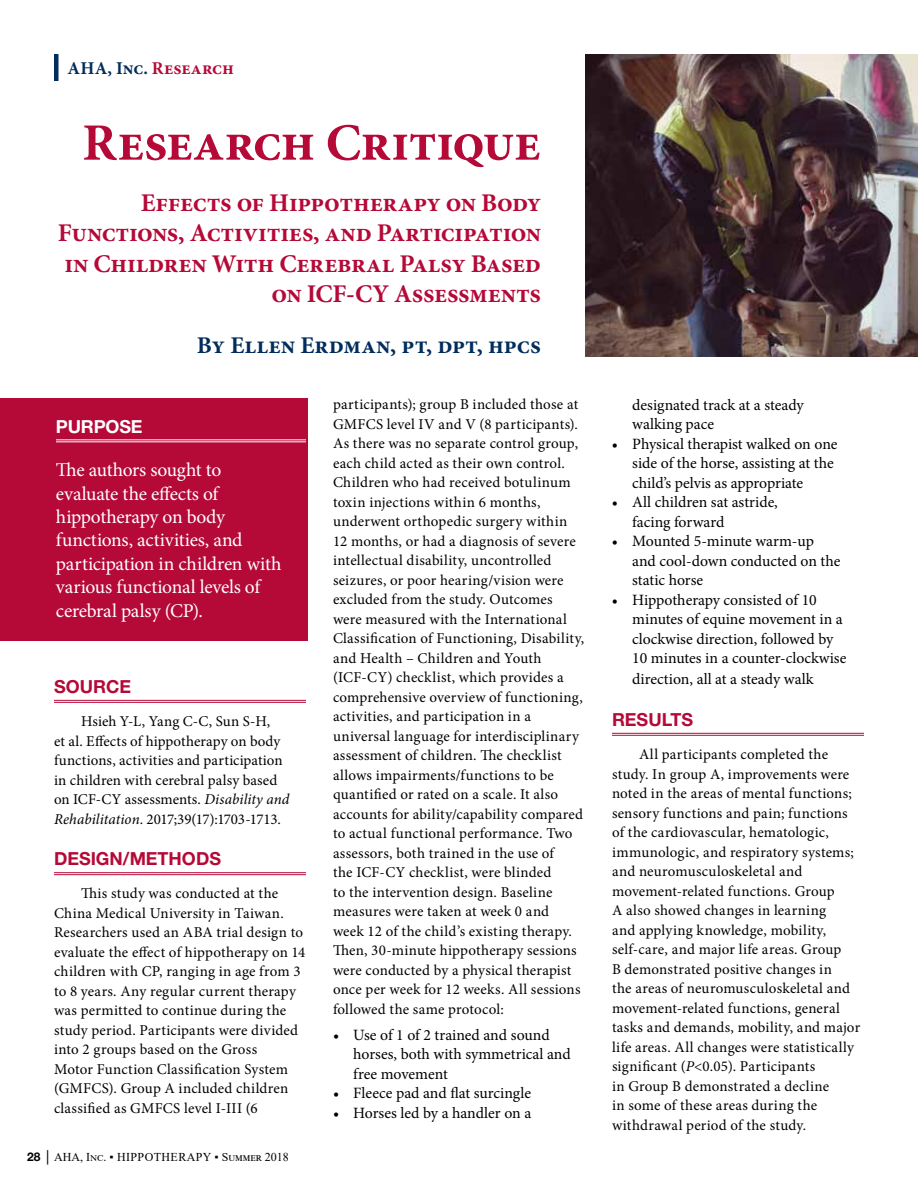
<style>
.page{position:relative;width:918px;height:1188px;background:#fff}
.page>*{position:absolute;margin:0;border:0;box-sizing:border-box;transform-origin:0 0}
.t1{font:700 52.5px "Minion Pro";letter-spacing:-.015em;color:#b50938}
.t2{font:700 25.5px/30.6px "Minion Pro";letter-spacing:-.015em;color:#b50938;text-align:right}
.t3{font:700 24px "Minion Pro";color:#002d5b}
.t4{font:19.5px/23.4px "Minion Pro";letter-spacing:-.015em;color:#fff}
.t5{font:700 18px "Helvetica Neue LT Std";color:#b50938}
.t6{font:700 18px "Minion Pro";letter-spacing:.005em;color:#002d5b}
.t7{font:700 18px "Helvetica Neue LT Std";letter-spacing:-.01em;color:#fff}
.t8{font:15.75px/19.5px "Minion Pro";color:#000}
.t9{font:15px/19.5px "Minion Pro";letter-spacing:.01em;color:#000}
.t10{font:15px/19.5px "Minion Pro";letter-spacing:-.01em;color:#000}
.t11{font:12px "Times New Roman";letter-spacing:.035em;color:#000}
.s1{color:#b50938}
.s2{font-style:italic}
.s3{font-family:"Helvetica Neue LT Std";font-weight:700}
.s4{font-family:"Verdana";font-weight:700}
</style>
<div class="page">
<hr style="left:54px;top:54px;width:4px;height:27px;background:#002d5b">
<hr style="left:54px;top:700px;width:252px;height:1px;background:#b50938">
<hr style="left:54px;top:702px;width:252px;height:1px;background:#b50938">
<hr style="left:54px;top:872px;width:252px;height:1px;background:#b50938">
<hr style="left:54px;top:874px;width:252px;height:1px;background:#b50938">
<hr style="left:612px;top:733px;width:252px;height:1px;background:#b50938">
<hr style="left:612px;top:735px;width:252px;height:1px;background:#b50938">
<div style="left:0;top:398px;width:307px;height:243px;background:#b50938"></div>
<img style="left:585px;top:54px;width:333px;height:303px">
<hr style="left:56px;top:439px;width:250px;height:1px;background:#fff">
<hr style="left:56px;top:441px;width:250px;height:1px;background:#fff">
<p class="t6" style="left:68px;top:56px;width:168px">AHA, Inc. <span class="s1">Research</span></p>
<h1 class="t1" style="left:82px;top:106px;width:460px">Research Critique</h1>
<h2 class="t2" style="left:58px;top:187px;width:485px">Effects of Hippotherapy on Body Functions, Activities, and Participation in Children With Cerebral Palsy Based on ICF-CY Assessments</h2>
<h3 class="t3" style="left:197px;top:329px;width:346px">By Ellen Erdman, pt, dpt, hpcs</h3>
<p class="t7" style="left:56px;top:415px;width:88px">PURPOSE</p>
<h3 class="t4" style="left:56px;top:458px;width:227px">The authors sought to evaluate the effects of hippotherapy on body functions, activities, and participation in children with various functional levels of cerebral palsy (CP).</h3>
<p class="t5" style="left:54px;top:676px;width:79px">SOURCE</p>
<p class="t10" style="left:54px;top:712px;width:237px;text-indent:27px">Hsieh Y-L, Yang C-C, Sun S-H,<br>et al. Effects of hippotherapy on body functions, activities and participation in children with cerebral palsy based on ICF-CY assessments. <span class="s2">Disability and Rehabilitation</span>. 2017;39(17):1703-1713.</p>
<p class="t5" style="left:54px;top:848px;width:169px">DESIGN/METHODS</p>
<p class="t9" style="left:54px;top:884px;width:253px;text-indent:27px">This study was conducted at the China Medical University in Taiwan.<br>Researchers used an ABA trial design to evaluate the effect of hippotherapy on 14 children with CP, ranging in age from 3 to 8 years. Any regular current therapy was permitted to continue during the study period. Participants were divided into 2 groups based on the Gross<br>Motor Function Classification System (GMFCS). Group A included children classified as GMFCS level I-III (6</p>
<p class="t11" style="left:27px;top:1149px;width:263px"><span class="s3">28</span> <span class="s4">│</span> AHA, Inc. ▪ HIPPOTHERAPY ▪ Summer 2018</p>
<p class="t9" style="left:333px;top:395px;width:253px">participants); group B included those at GMFCS level IV and V (8 participants).<br>As there was no separate control group, each child acted as their own control.<br>Children who had received botulinum toxin injections within 6 months, underwent orthopedic surgery within 12 months, or had a diagnosis of severe intellectual disability, uncontrolled seizures, or poor hearing/vision were excluded from the study. Outcomes were measured with the International Classification of Functioning, Disability, and Health – Children and Youth (ICF-CY) checklist, which provides a comprehensive overview of functioning, activities, and participation in a universal language for interdisciplinary assessment of children. The checklist allows impairments/functions to be quantified or rated on a scale. It also accounts for ability/capability compared to actual functional performance. Two assessors, both trained in the use of<br>the ICF-CY checklist, were blinded<br>to the intervention design. Baseline measures were taken at week 0 and<br>week 12 of the child’s existing therapy.<br>Then, 30-minute hippotherapy sessions were conducted by a physical therapist once per week for 12 weeks. All sessions followed the same protocol:</p>
<p class="t8" style="left:353px;top:1025px;width:219px;text-indent:-20px">• Use of 1 of 2 trained and sound horses, both with symmetrical and free movement</p>
<p class="t8" style="left:333px;top:1084px;width:200px">• Fleece pad and flat surcingle</p>
<p class="t8" style="left:333px;top:1103px;width:200px">• Horses led by a handler on a</p>
<p class="t8" style="left:632px;top:395px;width:173px">designated track at a steady walking pace</p>
<p class="t8" style="left:632px;top:434px;width:207px;text-indent:-20px">• Physical therapist walked on one side of the horse, assisting at the child’s pelvis as appropriate</p>
<p class="t8" style="left:632px;top:492px;width:147px;text-indent:-20px">• All children sat astride, facing forward</p>
<p class="t8" style="left:632px;top:531px;width:210px;text-indent:-20px">• Mounted 5-minute warm-up and cool-down conducted on the static horse</p>
<p class="t8" style="left:632px;top:590px;width:216px;text-indent:-20px">• Hippotherapy consisted of 10 minutes of equine movement in a clockwise direction, followed by<br>10 minutes in a counter-clockwise</p>
<p class="t8" style="left:632px;top:669px;width:183px">direction, all at a steady walk</p>
<p class="t5" style="left:612px;top:709px;width:83px">RESULTS</p>
<p class="t9" style="left:612px;top:745px;width:250px;text-indent:27px">All participants completed the study. In group A, improvements were noted in the areas of mental functions; sensory functions and pain; functions of the cardiovascular, hematologic, immunologic, and respiratory systems; and neuromusculoskeletal and movement-related functions. Group<br>A also showed changes in learning<br>and applying knowledge, mobility, self-care, and major life areas. Group<br>B demonstrated positive changes in<br>the areas of neuromusculoskeletal and movement-related functions, general tasks and demands, mobility, and major life areas. All changes were statistically significant (<span class="s2">P</span>&lt;0.05). Participants<br>in Group B demonstrated a decline<br>in some of these areas during the withdrawal period of the study.</p>
</div>
